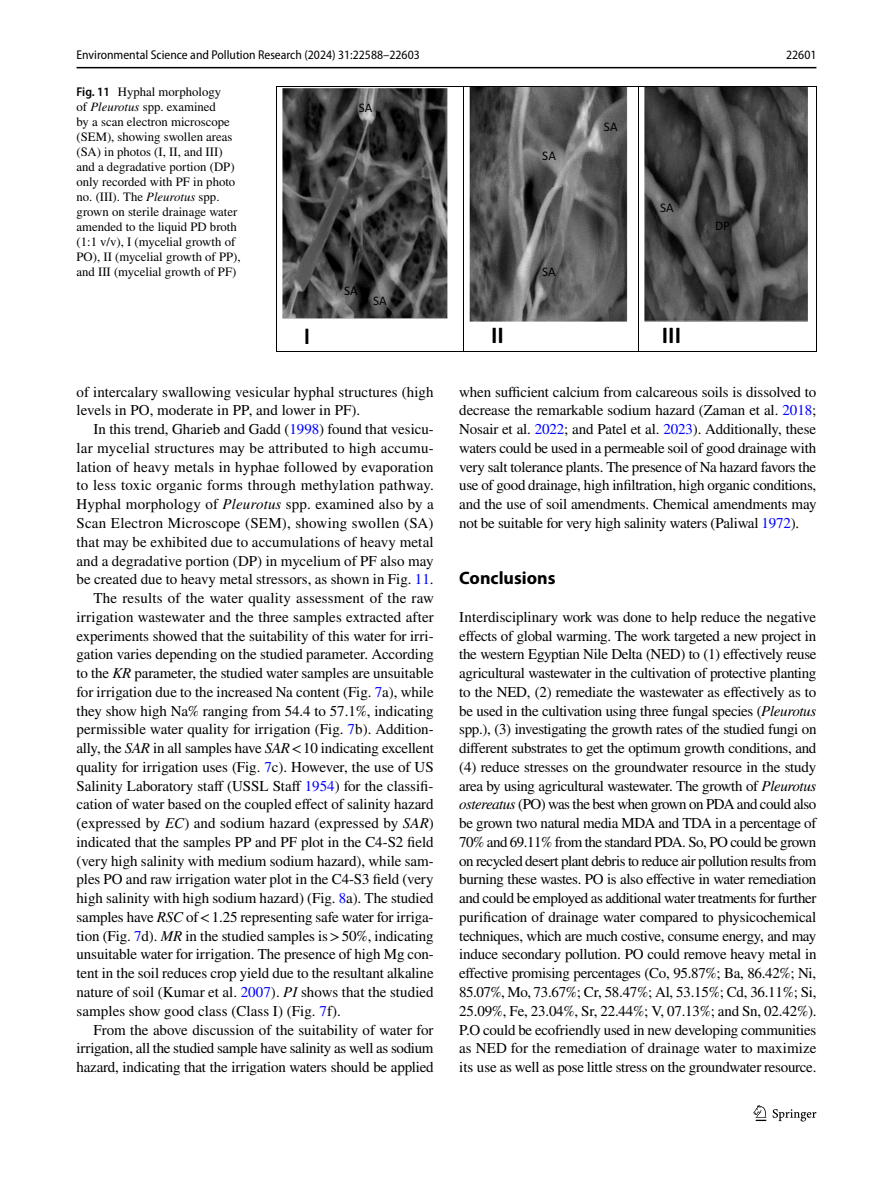
<style>
.page{position:relative;width:893px;height:1187px;background:#fff}
.page>*{position:absolute;margin:0;border:0;box-sizing:border-box;transform-origin:0 0}
.t1{font:33.6px "Calibri";color:#000}
.t2{font:700 24px "Calibri";color:#000}
.t3{font:700 18px "Myriad Pro";color:#000}
.t4{font:15px/18.8px "STIX";letter-spacing:-.005em;color:#000;text-align:justify}
.t5{font:15px "STIX";letter-spacing:.015em;color:#000}
.t6{font:15px "STIX";letter-spacing:-.025em;color:#000}
.t7{font:15px "STIX";letter-spacing:.02em;color:#000}
.t8{font:13.2px "Calibri";color:#000}
.t9{font:12.75px/15px "STIX";color:#000}
.t10{font:semi-condensed 12.75px "Myriad Pro";color:#000}
.s1{font-family:"Myriad Pro";font-weight:600;font-stretch:semi-condensed}
.s2{font-style:italic}
.s3{color:#00f}
</style>
<div class="page">
<hr style="left:77px;top:67px;width:739px;height:1px;background:#000">
<svg style="left:753px;top:1105px;width:13px;height:15px"></svg>
<svg style="left:773px;top:1109px;width:43px;height:12px"></svg>
<img style="left:283px;top:88px;width:525px;height:233px">
<hr style="left:276px;top:87px;width:540px;height:1px;background:#000">
<hr style="left:276px;top:87px;width:1px;height:264px;background:#000">
<hr style="left:276px;top:351px;width:187px;height:1px;background:#000">
<hr style="left:463px;top:87px;width:1px;height:264px;background:#000">
<hr style="left:464px;top:351px;width:174px;height:1px;background:#000">
<hr style="left:638px;top:87px;width:1px;height:264px;background:#000">
<hr style="left:638px;top:351px;width:178px;height:1px;background:#000">
<hr style="left:816px;top:87px;width:1px;height:264px;background:#000">
<p class="t10" style="left:77px;top:48px;width:345px">Environmental Science and Pollution Research (2024) 31:22588–22603</p>
<p class="t10" style="left:786px;top:48px;width:32px">22601</p>
<p class="t9" style="left:77px;top:85px;width:166px"><span class="s1">Fig. 11</span> Hyphal morphology<br>of <span class="s2">Pleurotus</span> spp. examined<br>by a scan electron microscope (SEM), showing swollen areas (SA) in photos (I, II, and III) and a degradative portion (DP) only recorded with PF in photo no. (III). The <span class="s2">Pleurotus</span> spp. grown on sterile drainage water amended to the liquid PD broth (1:1 v/v), I (mycelial growth of<br>PO), II (mycelial growth of PP), and III (mycelial growth of PF)</p>
<p class="t8" style="left:359px;top:99px;width:15px">SA</p>
<p class="t8" style="left:344px;top:281px;width:15px">SA</p>
<p class="t8" style="left:373px;top:292px;width:15px">SA</p>
<p class="t8" style="left:542px;top:146px;width:15px">SA</p>
<p class="t8" style="left:542px;top:262px;width:15px">SA</p>
<p class="t8" style="left:604px;top:118px;width:15px">SA</p>
<p class="t8" style="left:660px;top:199px;width:15px">SA</p>
<h1 class="t1" style="left:303px;top:315px;width:10px">I</h1>
<h2 class="t2" style="left:491px;top:318px;width:14px">II</h2>
<h2 class="t2" style="left:662px;top:318px;width:21px">III</h2>
<p class="t8" style="left:715px;top:217px;width:16px">DP</p>
<p class="t4" style="left:77px;top:383px;width:359px">of intercalary swallowing vesicular hyphal structures (high levels in PO, moderate in PP, and lower in PF).</p>
<p class="t4" style="left:94px;top:421px;width:342px">In this trend, Gharieb and Gadd (<span class="s3">1998</span>) found that vesicu-</p>
<p class="t5" style="left:77px;top:437px;width:359px">lar mycelial structures may be attributed to high accumu-</p>
<p class="t5" style="left:77px;top:456px;width:359px">lation of heavy metals in hyphae followed by evaporation</p>
<p class="t7" style="left:77px;top:475px;width:359px">to less toxic organic forms through methylation pathway.</p>
<p class="t4" style="left:77px;top:496px;width:359px">Hyphal morphology of <span class="s2">Pleurotus</span> spp. examined also by a</p>
<p class="t5" style="left:77px;top:512px;width:358px">Scan Electron Microscope (SEM), showing swollen (SA)</p>
<p class="t4" style="left:77px;top:533px;width:359px">that may be exhibited due to accumulations of heavy metal</p>
<p class="t4" style="left:77px;top:552px;width:359px">and a degradative portion (DP) in mycelium of PF also may</p>
<p class="t4" style="left:77px;top:571px;width:359px">be created due to heavy metal stressors, as shown in Fig. <span class="s3">11</span>.</p>
<p class="t4" style="left:94px;top:589px;width:342px">The results of the water quality assessment of the raw</p>
<p class="t4" style="left:77px;top:608px;width:359px">irrigation wastewater and the three samples extracted after</p>
<p class="t4" style="left:77px;top:627px;width:359px">experiments showed that the suitability of this water for irri-</p>
<p class="t4" style="left:77px;top:646px;width:359px">gation varies depending on the studied parameter. According</p>
<p class="t4" style="left:77px;top:664px;width:359px">to the <span class="s2">KR</span> parameter, the studied water samples are unsuitable</p>
<p class="t4" style="left:77px;top:683px;width:359px">for irrigation due to the increased Na content (Fig. <span class="s3">7</span>a), while</p>
<p class="t4" style="left:77px;top:702px;width:359px">they show high Na% ranging from 54.4 to 57.1%, indicating</p>
<p class="t4" style="left:77px;top:721px;width:359px">permissible water quality for irrigation (Fig. <span class="s3">7</span>b). Addition-</p>
<p class="t4" style="left:77px;top:739px;width:359px">ally, the <span class="s2">SAR</span> in all samples have <span class="s2">SAR</span>&lt;10 indicating excellent</p>
<p class="t4" style="left:77px;top:758px;width:359px">quality for irrigation uses (Fig. <span class="s3">7</span>c). However, the use of US</p>
<p class="t4" style="left:77px;top:777px;width:358px">Salinity Laboratory staff (USSL Staff <span class="s3">1954</span>) for the classifi-</p>
<p class="t4" style="left:77px;top:796px;width:359px">cation of water based on the coupled effect of salinity hazard</p>
<p class="t4" style="left:77px;top:814px;width:359px">(expressed by <span class="s2">EC</span>) and sodium hazard (expressed by <span class="s2">SAR</span>)</p>
<p class="t4" style="left:77px;top:833px;width:359px">indicated that the samples PP and PF plot in the C4-S2 field</p>
<p class="t4" style="left:77px;top:852px;width:359px">(very high salinity with medium sodium hazard), while sam-</p>
<p class="t4" style="left:77px;top:871px;width:359px">ples PO and raw irrigation water plot in the C4-S3 field (very</p>
<p class="t4" style="left:77px;top:889px;width:359px">high salinity with high sodium hazard) (Fig. <span class="s3">8</span>a). The studied</p>
<p class="t4" style="left:77px;top:908px;width:359px">samples have <span class="s2">RSC</span> of&lt;1.25 representing safe water for irriga-</p>
<p class="t4" style="left:77px;top:927px;width:359px">tion (Fig. <span class="s3">7</span>d). <span class="s2">MR</span> in the studied samples is&gt;50%, indicating</p>
<p class="t4" style="left:77px;top:946px;width:359px">unsuitable water for irrigation. The presence of high Mg con-</p>
<p class="t4" style="left:77px;top:964px;width:359px">tent in the soil reduces crop yield due to the resultant alkaline</p>
<p class="t4" style="left:77px;top:983px;width:359px">nature of soil (Kumar et al. <span class="s3">2007</span>). <span class="s2">PI</span> shows that the studied</p>
<p class="t4" style="left:77px;top:1002px;width:266px">samples show good class (Class I) (Fig. <span class="s3">7</span>f).</p>
<p class="t4" style="left:94px;top:1021px;width:341px">From the above discussion of the suitability of water for</p>
<p class="t6" style="left:77px;top:1037px;width:358px">irrigation, all the studied sample have salinity as well as sodium</p>
<p class="t4" style="left:77px;top:1058px;width:359px">hazard, indicating that the irrigation waters should be applied</p>
<p class="t4" style="left:459px;top:383px;width:359px">when sufficient calcium from calcareous soils is dissolved to decrease the remarkable sodium hazard (Zaman et al. <span class="s3">2018</span>; Nosair et al. <span class="s3">2022</span>; and Patel et al. <span class="s3">2023</span>). Additionally, these waters could be used in a permeable soil of good drainage with very salt tolerance plants. The presence of Na hazard favors the use of good drainage, high infiltration, high organic conditions, and the use of soil amendments. Chemical amendments may not be suitable for very high salinity waters (Paliwal <span class="s3">1972</span>).</p>
<p class="t3" style="left:459px;top:566px;width:98px">Conclusions</p>
<p class="t4" style="left:459px;top:608px;width:359px">Interdisciplinary work was done to help reduce the negative effects of global warming. The work targeted a new project in the western Egyptian Nile Delta (NED) to (1) effectively reuse agricultural wastewater in the cultivation of protective planting to the NED, (2) remediate the wastewater as effectively as to be used in the cultivation using three fungal species (<span class="s2">Pleurotus </span>spp.), (3) investigating the growth rates of the studied fungi on different substrates to get the optimum growth conditions, and (4) reduce stresses on the groundwater resource in the study area by using agricultural wastewater. The growth of <span class="s2">Pleurotus ostereatus</span> (PO) was the best when grown on PDA and could also be grown two natural media MDA and TDA in a percentage of 70% and 69.11% from the standard PDA. So, PO could be grown on recycled desert plant debris to reduce air pollution results from burning these wastes. PO is also effective in water remediation and could be employed as additional water treatments for further purification of drainage water compared to physicochemical techniques, which are much costive, consume energy, and may induce secondary pollution. PO could remove heavy metal in effective promising percentages (Co, 95.87%; Ba, 86.42%; Ni, 85.07%, Mo, 73.67%; Cr, 58.47%; Al, 53.15%; Cd, 36.11%; Si, 25.09%, Fe, 23.04%, Sr, 22.44%; V, 07.13%; and Sn, 02.42%).<br>P.O could be ecofriendly used in new developing communities as NED for the remediation of drainage water to maximize its use as well as pose little stress on the groundwater resource.</p>
</div>
